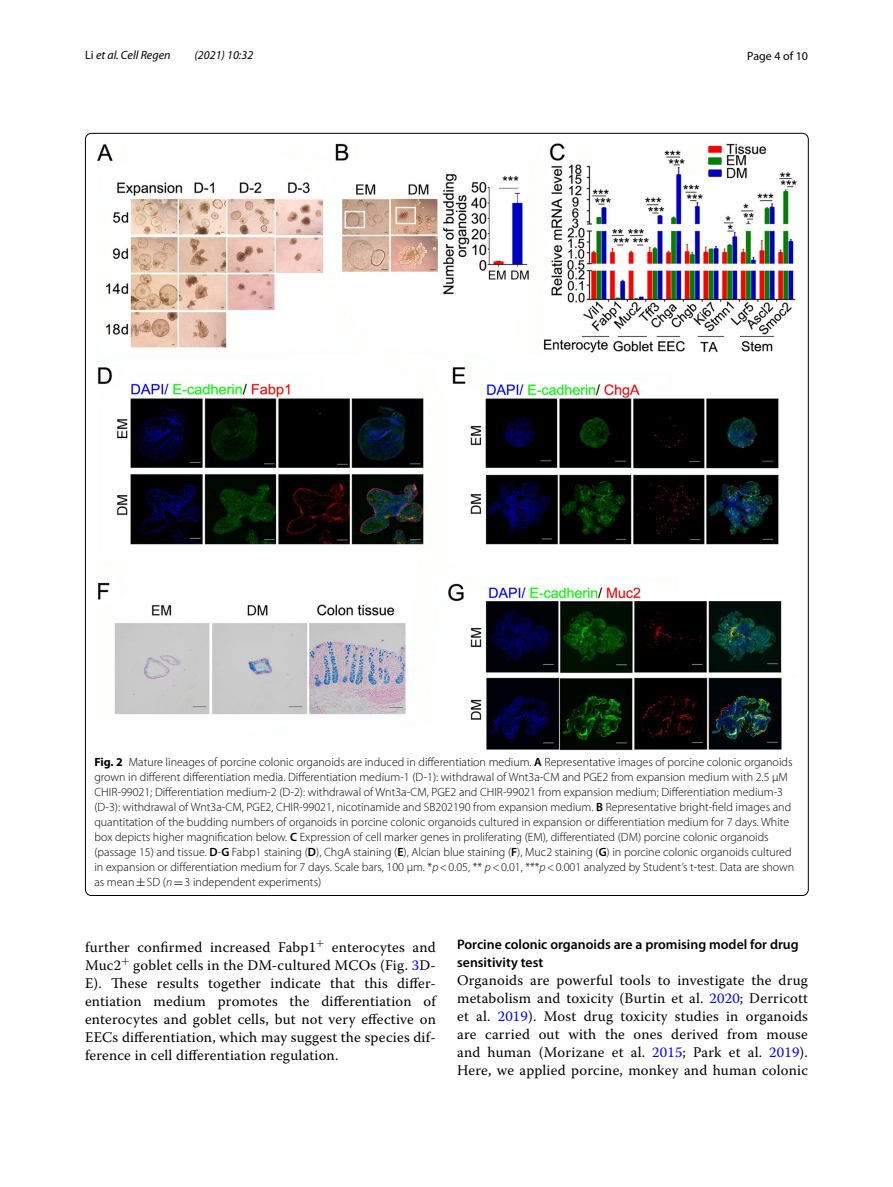
<style>
.page{position:relative;width:893px;height:1187px;background:#fff}
.page>*{position:absolute;margin:0;border:0;box-sizing:border-box;transform-origin:0 0}
.t1{font:14.7px/18px "Warnock Pro";letter-spacing:.015em;color:#000;text-align:justify}
.t2{font:600 13.8px/18px "Myriad Pro";color:#000}
.t3{font:300 12px/15px "Myriad Pro";color:#000}
.t4{font:italic 12px "Myriad Pro";color:#000}
.t5{font:12px "Myriad Pro";color:#000}
.s1{font-style:normal}
.s2{font-weight:700}
.s3{font-weight:600}
.s4{font-style:italic}
.s5{font-family:"MTSY";font-weight:400}
.s6{color:#00f}
</style>
<div class="page">
<img style="left:97px;top:143px;width:700px;height:607px">
<p class="t4" style="left:85px;top:48px;width:87px"><span class="s1">Li</span> et al. Cell Regen</p>
<p class="t4" style="left:195px;top:48px;width:60px">(2021) 10:32</p>
<p class="t5" style="left:747px;top:48px;width:62px">Page 4 of 10</p>
<p class="t3" style="left:94px;top:754px;width:701px"><span class="s2">Fig. 2</span> Mature lineages of porcine colonic organoids are induced in differentiation medium. <span class="s3">A</span> Representative images of porcine colonic organoids grown in different differentiation media. Differentiation medium-1 (D-1): withdrawal of Wnt3a-CM and PGE2 from expansion medium with 2.5 μM CHIR-99021; Differentiation medium-2 (D-2): withdrawal of Wnt3a-CM, PGE2 and CHIR-99021 from expansion medium; Differentiation medium-3 (D-3): withdrawal of Wnt3a-CM, PGE2, CHIR-99021, nicotinamide and SB202190 from expansion medium. <span class="s3">B</span> Representative bright-field images and quantitation of the budding numbers of organoids in porcine colonic organoids cultured in expansion or differentiation medium for 7 days. White box depicts higher magnification below. <span class="s3">C</span> Expression of cell marker genes in proliferating (EM), differentiated (DM) porcine colonic organoids (passage 15) and tissue. <span class="s3">D</span>-<span class="s3">G</span> Fabp1 staining (<span class="s3">D</span>), ChgA staining (<span class="s3">E</span>), Alcian blue staining (<span class="s3">F</span>), Muc2 staining (<span class="s3">G</span>) in porcine colonic organoids cultured in expansion or differentiation medium for 7 days. Scale bars, 100 μm. *<span class="s4">p</span>&lt;0.05, ** <span class="s4">p</span>&lt;0.01, ***<span class="s4">p</span>&lt;0.001 analyzed by Student’s t-test. Data are shown as mean<span class="s5">±</span>SD (<span class="s4">n</span><span class="s5">=</span>3 independent experiments)</p>
<p class="t1" style="left:85px;top:937px;width:352px">further confirmed increased Fabp1<sup>+</sup> enterocytes and Muc2<sup>+</sup> goblet cells in the DM-cultured MCOs (Fig. <span class="s6">3</span>D-E). These results together indicate that this differ&shy;entiation medium promotes the differentiation of enterocytes and goblet cells, but not very effective on EECs differentiation, which may suggest the species dif&shy;ference in cell differentiation regulation.</p>
<p class="t2" style="left:457px;top:935px;width:343px">Porcine colonic organoids are a promising model for drug sensitivity test</p>
<p class="t1" style="left:457px;top:971px;width:352px">Organoids are powerful tools to investigate the drug metabolism and toxicity (Burtin et al. <span class="s6">2020</span>; Derricott et al. <span class="s6">2019</span>). Most drug toxicity studies in organoids are carried out with the ones derived from mouse and human (Morizane et al. <span class="s6">2015</span>; Park et al. <span class="s6">2019</span>).<br>Here, we applied porcine, monkey and human colonic</p>
</div>
